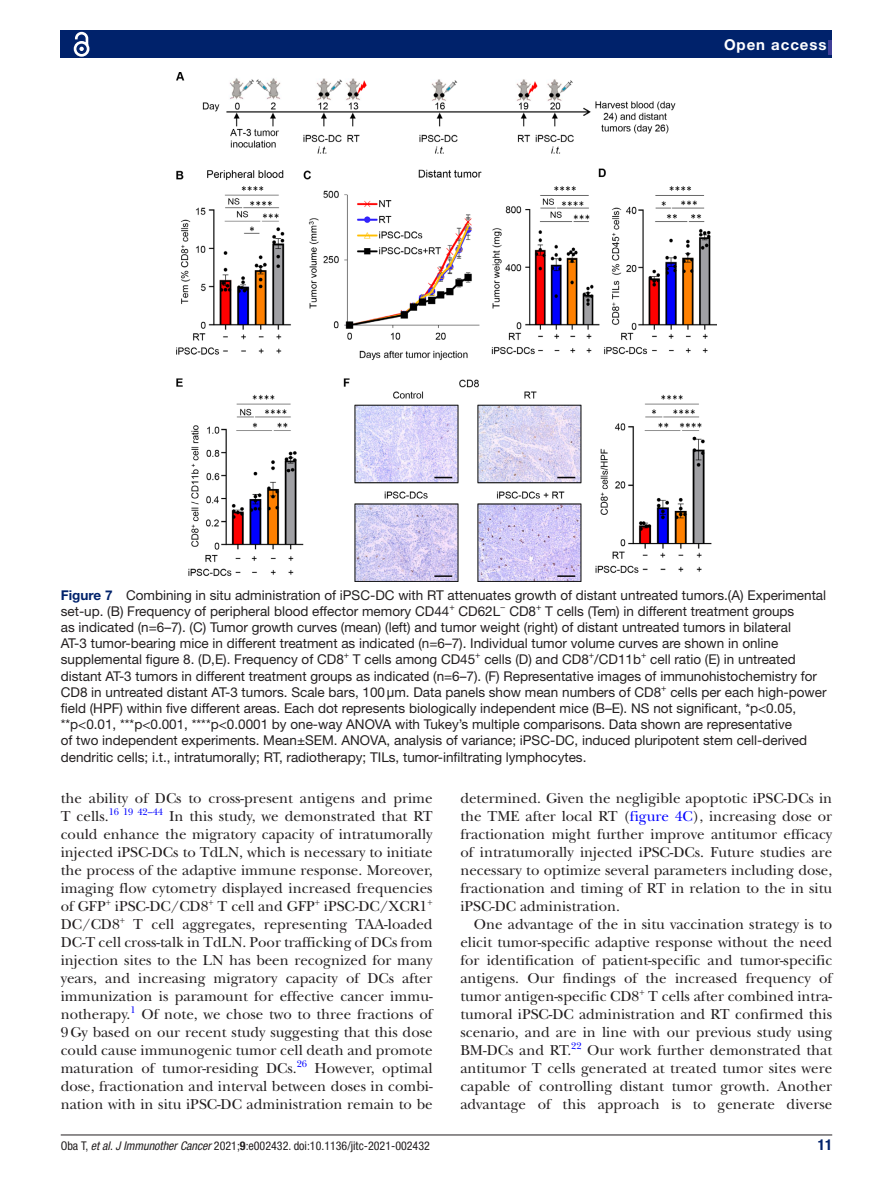
<style>
.page{position:relative;width:893px;height:1191px;background:#fff}
.page>*{position:absolute;margin:0;border:0;box-sizing:border-box;transform-origin:0 0}
.t1{font:15px/18px "New Baskerville";color:#231f20;text-align:justify}
.t2{font:700 15px "Helvetica Neue LT Std";letter-spacing:.065em;color:#fff}
.t3{font:700 condensed 15px "Helvetica Neue LT Std";color:#00226b}
.t4{font:13.5px/16.2px "Helvetica Neue LT Std";color:#231f20}
.t5{font:condensed 12px "Helvetica Neue LT Std";color:#231f20}
.t6{font:9.9px "New Baskerville";color:#00f}
.t7{font:9.9px "New Baskerville";color:#231f20}
.t8{font:9px "Helvetica Neue LT Std";color:#231f20}
.s1{font-weight:700;color:#00226b}
.s2{color:#00f}
.s3{font-style:italic}
.s4{font-weight:700}
</style>
<div class="page">
<hr style="left:61px;top:1134px;width:771px;height:1px;background:#231f20">
<div style="left:61px;top:31px;width:771px;height:27px;background:#00226b"></div>
<hr style="left:828px;top:40px;width:4px;height:15px;background:#414099">
<svg style="left:73px;top:31px;width:17px;height:26px"></svg>
<img style="left:176px;top:73px;width:540px;height:509px">
<p class="t2" style="left:724px;top:35px;width:104px">Open access</p>
<p class="t4" style="left:61px;top:586px;width:767px"><span class="s1">Figure 7</span> Combining in situ administration of iPSC-DC with RT attenuates growth of distant untreated tumors.(A) Experimental set-up. (B) Frequency of peripheral blood effector memory CD44<sup>+</sup> CD62L</p>
<p class="t8" style="left:500px;top:601px;width:7px">−</p>
<p class="t4" style="left:509px;top:602px;width:28px">CD8</p>
<p class="t8" style="left:536px;top:601px;width:7px">+</p>
<p class="t4" style="left:61px;top:602px;width:735px;text-indent:484px">T cells (Tem) in different treatment groups as indicated (n=6–7). (C) Tumor growth curves (mean) (left) and tumor weight (right) of distant untreated tumors in bilateral AT-3 tumor-bearing mice in different treatment as indicated (n=6–7). Individual tumor volume curves are shown in online supplemental figure 8. (D,E). Frequency of CD8</p>
<p class="t8" style="left:589px;top:650px;width:7px">+</p>
<p class="t8" style="left:641px;top:650px;width:7px">+</p>
<p class="t4" style="left:61px;top:651px;width:758px;text-indent:589px">cell ratio (E) in untreated distant AT-3 tumors in different treatment groups as indicated (n=6–7). (F) Representative images of immunohistochemistry for<br>CD8 in untreated distant AT-3 tumors. Scale bars, 100µm. Data panels show mean numbers of CD8</p>
<p class="t8" style="left:344px;top:650px;width:7px">+</p>
<p class="t4" style="left:353px;top:651px;width:124px">T cells among CD45</p>
<p class="t8" style="left:475px;top:650px;width:7px">+</p>
<p class="t4" style="left:484px;top:651px;width:158px">cells (D) and CD8 /CD11b</p>
<p class="t8" style="left:661px;top:682px;width:7px">+</p>
<p class="t4" style="left:61px;top:683px;width:767px;text-indent:610px">cells per each high-power field (HPF) within five different areas. Each dot represents biologically independent mice (B–E). NS not significant, *p&lt;0.05, **p&lt;0.01, ***p&lt;0.001, ****p&lt;0.0001 by one-way ANOVA with Tukey’s multiple comparisons. Data shown are representative<br>of two independent experiments. Mean±SEM. ANOVA, analysis of variance; iPSC-DC, induced pluripotent stem cell-derived dendritic cells; i.t., intratumorally; RT, radiotherapy; TILs, tumor-infiltrating lymphocytes.</p>
<p class="t1" style="left:61px;top:789px;width:373px">the ability of DCs to cross-present antigens and prime<br>T cells.</p>
<p class="t6" style="left:109px;top:805px;width:56px">16 19 42–44</p>
<p class="t1" style="left:61px;top:807px;width:373px;text-indent:108px">In this study, we demonstrated that RT could enhance the migratory capacity of intratumorally injected iPSC-DCs to TdLN, which is necessary to initiate the process of the adaptive immune response. Moreover, imaging flow cytometry displayed increased frequencies of GFP</p>
<p class="t7" style="left:106px;top:895px;width:7px">+</p>
<p class="t1" style="left:115px;top:897px;width:95px">iPSC-DC/CD8</p>
<p class="t7" style="left:208px;top:895px;width:7px">+</p>
<p class="t1" style="left:218px;top:897px;width:99px">T cell and GFP</p>
<p class="t7" style="left:315px;top:895px;width:7px">+</p>
<p class="t1" style="left:324px;top:897px;width:105px">iPSC-DC/XCR1</p>
<p class="t7" style="left:427px;top:895px;width:7px">+</p>
<p class="t1" style="left:61px;top:915px;width:61px">DC/CD8</p>
<p class="t7" style="left:120px;top:913px;width:7px">+</p>
<p class="t1" style="left:61px;top:915px;width:373px;text-indent:73px">T cell aggregates, representing TAA-loaded DC-T cell cross-talk in TdLN. Poor trafficking of DCs from injection sites to the LN has been recognized for many years, and increasing migratory capacity of DCs after immunization is paramount for effective cancer immu&shy;notherapy.</p>
<p class="t6" style="left:131px;top:1003px;width:7px">1</p>
<p class="t1" style="left:61px;top:1005px;width:373px;text-indent:81px">Of note, we chose two to three fractions of 9Gy based on our recent study suggesting that this dose could cause immunogenic tumor cell death and promote maturation of tumor-residing DCs.</p>
<p class="t6" style="left:297px;top:1057px;width:12px">26</p>
<p class="t1" style="left:61px;top:1059px;width:373px;text-indent:254px">However, optimal dose, fractionation and interval between doses in combi&shy;nation with in situ iPSC-DC administration remain to be</p>
<p class="t1" style="left:460px;top:789px;width:373px">determined. Given the negligible apoptotic iPSC-DCs in the TME after local RT (<span class="s2">figure 4C</span>), increasing dose or fractionation might further improve antitumor efficacy of intratumorally injected iPSC-DCs. Future studies are necessary to optimize several parameters including dose, fractionation and timing of RT in relation to the in situ iPSC-DC administration.</p>
<p class="t1" style="left:460px;top:915px;width:373px;text-indent:13px">One advantage of the in situ vaccination strategy is to elicit tumor-specific adaptive response without the need for identification of patient-specific and tumor-specific antigens. Our findings of the increased frequency of tumor antigen-specific CD8<sup>+</sup> T cells after combined intra&shy;tumoral iPSC-DC administration and RT confirmed this scenario, and are in line with our previous study using BM-DCs and RT.</p>
<p class="t6" style="left:571px;top:1039px;width:12px">22</p>
<p class="t1" style="left:460px;top:1041px;width:373px;text-indent:127px">Our work further demonstrated that antitumor T cells generated at treated tumor sites were capable of controlling distant tumor growth. Another advantage of this approach is to generate diverse</p>
<p class="t5" style="left:61px;top:1138px;width:371px">Oba T, <span class="s3">et al</span>. <span class="s3">J Immunother Cancer</span> 2021;<span class="s4">9</span>:e002432. doi:10.1136/jitc-2021-002432</p>
<p class="t3" style="left:818px;top:1135px;width:16px">11</p>
</div>
